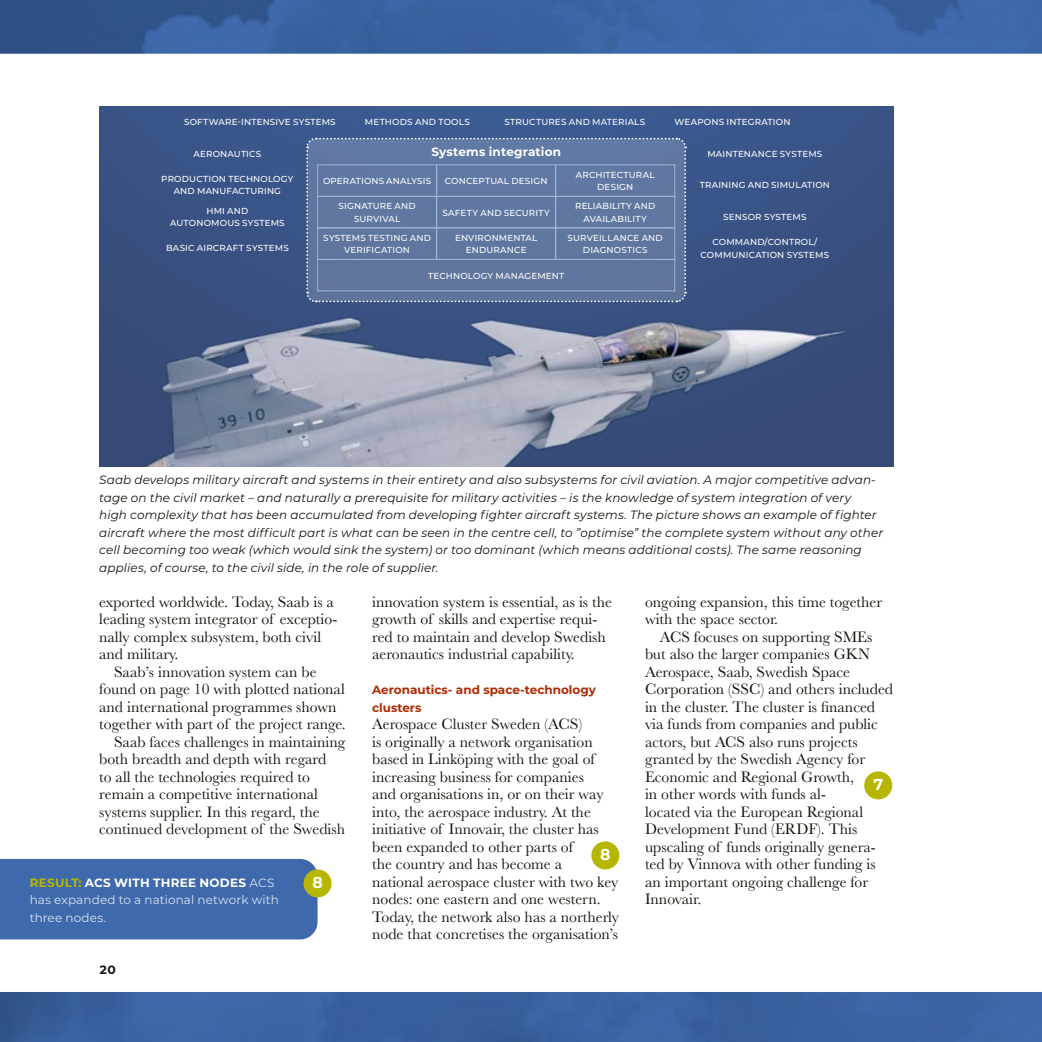
<style>
.page{position:relative;width:1042px;height:1042px;background:#fff}
.page>*{position:absolute;margin:0;border:0;box-sizing:border-box;transform-origin:0 0}
.t1{font:15.75px/17.5px "Baskerville";color:#15130b}
.t2{font:700 15.75px "Montserrat";color:#fff}
.t3{font:italic 11.9px/17.5px "Montserrat";letter-spacing:.01em;color:#15130b}
.t4{font:11.9px/17.5px "Montserrat";letter-spacing:.01em;color:#dbe2ef}
.t5{font:700 11.9px/17.5px "Montserrat";color:#b12a00}
.t6{font:700 11.9px "Montserrat";letter-spacing:.01em;color:#fff}
.t7{font:700 11.9px "Montserrat";color:#15130b}
.t8{font:500 8.75px/12.2px "Montserrat";letter-spacing:.02em;color:#fff;text-align:center}
.s1{font-weight:700;color:#b6b600}
.s2{font-weight:700;color:#fff}
</style>
<div class="page">
<img style="left:0;top:0;width:1042px;height:1042px">
<p class="t8" style="left:184px;top:116px;width:153px">SOFTWARE-INTENSIVE SYSTEMS</p>
<p class="t8" style="left:194px;top:147px;width:69px">AERONAUTICS</p>
<p class="t8" style="left:365px;top:116px;width:106px">METHODS AND TOOLS</p>
<p class="t8" style="left:674px;top:116px;width:117px">WEAPONS INTEGRATION</p>
<p class="t8" style="left:504px;top:116px;width:142px">STRUCTURES AND MATERIALS</p>
<p class="t6" style="left:431px;top:143px;width:131px">Systems integration</p>
<p class="t8" style="left:707px;top:147px;width:116px">MAINTENANCE SYSTEMS</p>
<p class="t8" style="left:161px;top:173px;width:134px">PRODUCTION TECHNOLOGY<br>AND MANUFACTURING</p>
<p class="t8" style="left:170px;top:204px;width:116px">HMI AND<br>AUTONOMOUS SYSTEMS</p>
<p class="t8" style="left:166px;top:242px;width:124px">BASIC AIRCRAFT SYSTEMS</p>
<p class="t8" style="left:323px;top:174px;width:110px">OPERATIONS ANALYSIS</p>
<p class="t8" style="left:445px;top:174px;width:104px">CONCEPTUAL DESIGN</p>
<p class="t8" style="left:576px;top:168px;width:80px">ARCHITECTURAL<br>DESIGN</p>
<p class="t8" style="left:339px;top:200px;width:79px">SIGNATURE AND<br>SURVIVAL</p>
<p class="t8" style="left:443px;top:206px;width:109px">SAFETY AND SECURITY</p>
<p class="t8" style="left:575px;top:200px;width:82px">RELIABILITY AND<br>AVAILABILITY</p>
<p class="t8" style="left:323px;top:231px;width:109px">SYSTEMS TESTING AND<br>VERIFICATION</p>
<p class="t8" style="left:428px;top:269px;width:138px">TECHNOLOGY MANAGEMENT</p>
<p class="t8" style="left:455px;top:231px;width:84px">ENVIRONMENTAL<br>ENDURANCE</p>
<p class="t8" style="left:567px;top:231px;width:97px">SURVEILLANCE AND<br>DIAGNOSTICS</p>
<p class="t8" style="left:700px;top:179px;width:132px">TRAINING AND SIMULATION</p>
<p class="t8" style="left:723px;top:210px;width:85px">SENSOR SYSTEMS</p>
<p class="t8" style="left:700px;top:236px;width:130px">COMMAND/CONTROL/<br>COMMUNICATION SYSTEMS</p>
<p class="t3" style="left:99px;top:471px;width:785px">Saab develops military aircraft and systems in their entirety and also subsystems for civil aviation. A major competitive advan&shy;tage on the civil market – and naturally a prerequisite for military activities – is the knowledge of system integration of very<br>high complexity that has been accumulated from developing fighter aircraft systems. The picture shows an example of fighter aircraft where the most difficult part is what can be seen in the centre cell, to ”optimise” the complete system without any other cell becoming too weak (which would sink the system) or too dominant (which means additional costs). The same reasoning applies, of course, to the civil side, in the role of supplier.</p>
<p class="t1" style="left:99px;top:593px;width:240px">exported worldwide. Today, Saab is a leading system integrator of exceptio&shy;nally complex subsystem, both civil and military.</p>
<p class="t1" style="left:114px;top:663px;width:204px">Saab’s innovation system can be</p>
<p class="t1" style="left:99px;top:681px;width:247px">found on page 10 with plotted national</p>
<p class="t1" style="left:99px;top:698px;width:239px">and international programmes shown</p>
<p class="t1" style="left:99px;top:716px;width:248px">together with part of the project range.</p>
<p class="t1" style="left:114px;top:733px;width:233px">Saab faces challenges in maintaining</p>
<p class="t1" style="left:99px;top:751px;width:229px">both breadth and depth with regard</p>
<p class="t1" style="left:99px;top:768px;width:212px">to all the technologies required to</p>
<p class="t1" style="left:99px;top:786px;width:220px">remain a competitive international</p>
<p class="t1" style="left:99px;top:803px;width:222px">systems supplier. In this regard, the</p>
<p class="t1" style="left:99px;top:821px;width:247px">continued development of the Swedish</p>
<p class="t4" style="left:30px;top:873px;width:251px"><span class="s1">RESULT:</span> <span class="s2">ACS WITH THREE NODES</span> ACS has expanded to a national network with three nodes.</p>
<p class="t2" style="left:312px;top:871px;width:12px">8</p>
<p class="t7" style="left:99px;top:961px;width:18px">20</p>
<p class="t1" style="left:372px;top:593px;width:241px">innovation system is essential, as is the growth of skills and expertise requi&shy;red to maintain and develop Swedish aeronautics industrial capability.</p>
<p class="t5" style="left:372px;top:681px;width:225px">Aeronautics- and space-technology clusters</p>
<p class="t1" style="left:372px;top:716px;width:248px">Aerospace Cluster Sweden (ACS)<br>is originally a network organisation based in Linköping with the goal of increasing business for companies<br>and organisations in, or on their way into, the aerospace industry. At the initiative of Innovair, the cluster has been expanded to other parts of<br>the country and has become a<br>national aerospace cluster with two key nodes: one eastern and one western.<br>Today, the network also has a northerly node that concretises the organisation’s</p>
<p class="t2" style="left:600px;top:843px;width:12px">8</p>
<p class="t1" style="left:645px;top:593px;width:239px">ongoing expansion, this time together with the space sector.</p>
<p class="t1" style="left:645px;top:628px;width:250px;text-indent:15px">ACS focuses on supporting SMEs but also the larger companies GKN<br>Aerospace, Saab, Swedish Space<br>Corporation (SSC) and others included in the cluster. The cluster is financed via funds from companies and public actors, but ACS also runs projects granted by the Swedish Agency for<br>Economic and Regional Growth,<br>in other words with funds al-<br>located via the European Regional<br>Development Fund (ERDF). This upscaling of funds originally genera&shy;ted by Vinnova with other funding is an important ongoing challenge for<br>Innovair.</p>
<p class="t2" style="left:873px;top:773px;width:11px">7</p>
</div>
